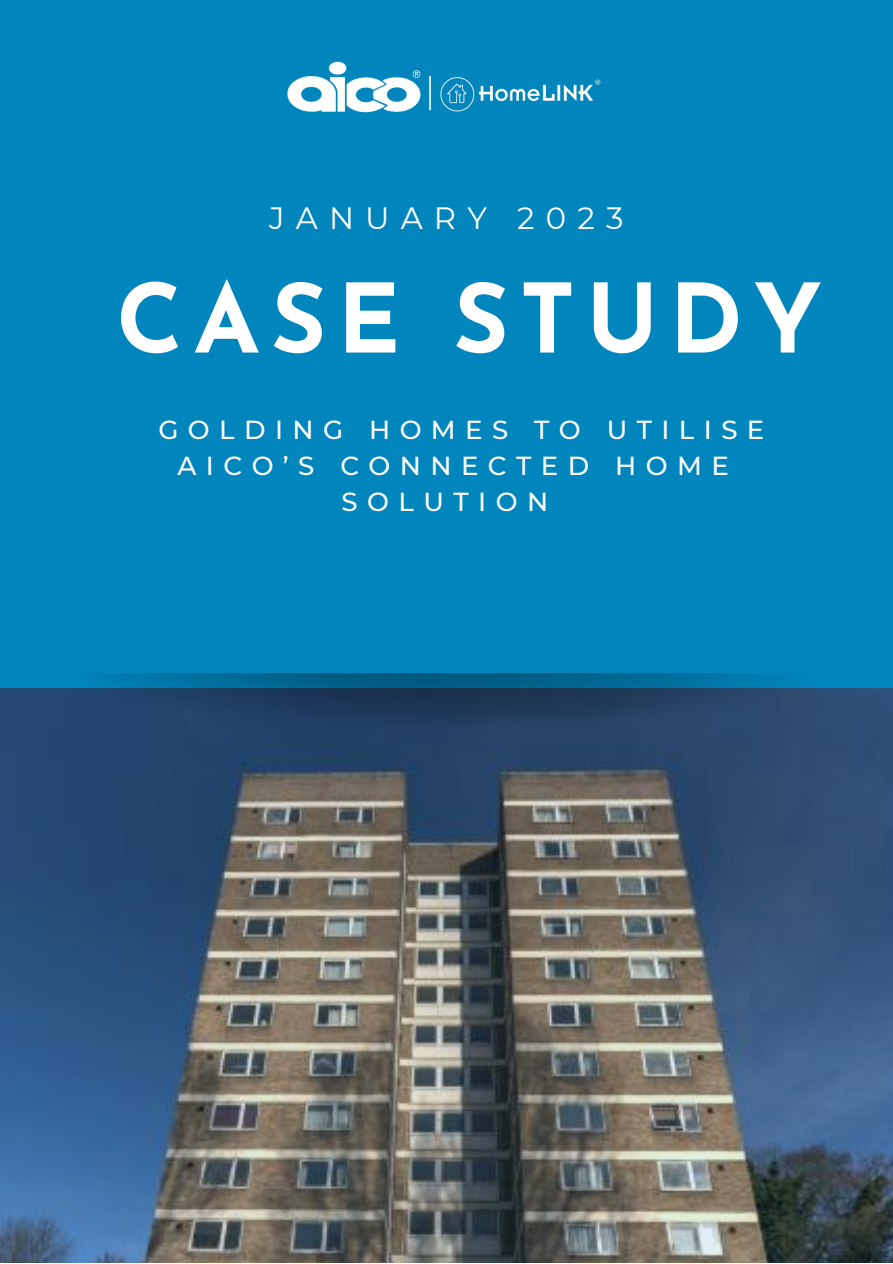
<style>
.page{position:relative;width:893px;height:1264px;background:#fff}
.page>*{position:absolute;margin:0;border:0;box-sizing:border-box;transform-origin:0 0}
.t1{font:700 95.25px "Josefin Sans";letter-spacing:.115em;color:#fff}
.t2{font:30.75px "Montserrat";letter-spacing:.36em;color:#fff}
.t3{font:500 26.1px "Montserrat";letter-spacing:.36em;color:#fff}
</style>
<div class="page">
<div style="left:0;top:0;width:892px;height:1262px;background:#0085bc"></div>
<img style="left:0;top:688px;width:892px;height:574px">
<img style="left:60px;top:673px;width:772px;height:60px">
<img style="left:287px;top:61px;width:314px;height:52px">
<p class="t2" style="left:269px;top:199px;width:355px">JANUARY 2023</p>
<h1 class="t1" style="left:116px;top:281px;width:707px">CASE STUDY</h1>
<p class="t3" style="left:158px;top:413px;width:607px">GOLDING HOMES TO UTILISE</p>
<p class="t3" style="left:177px;top:450px;width:553px">AICO’S CONNECTED HOME</p>
<p class="t3" style="left:341px;top:486px;width:208px">SOLUTION</p>
</div>
